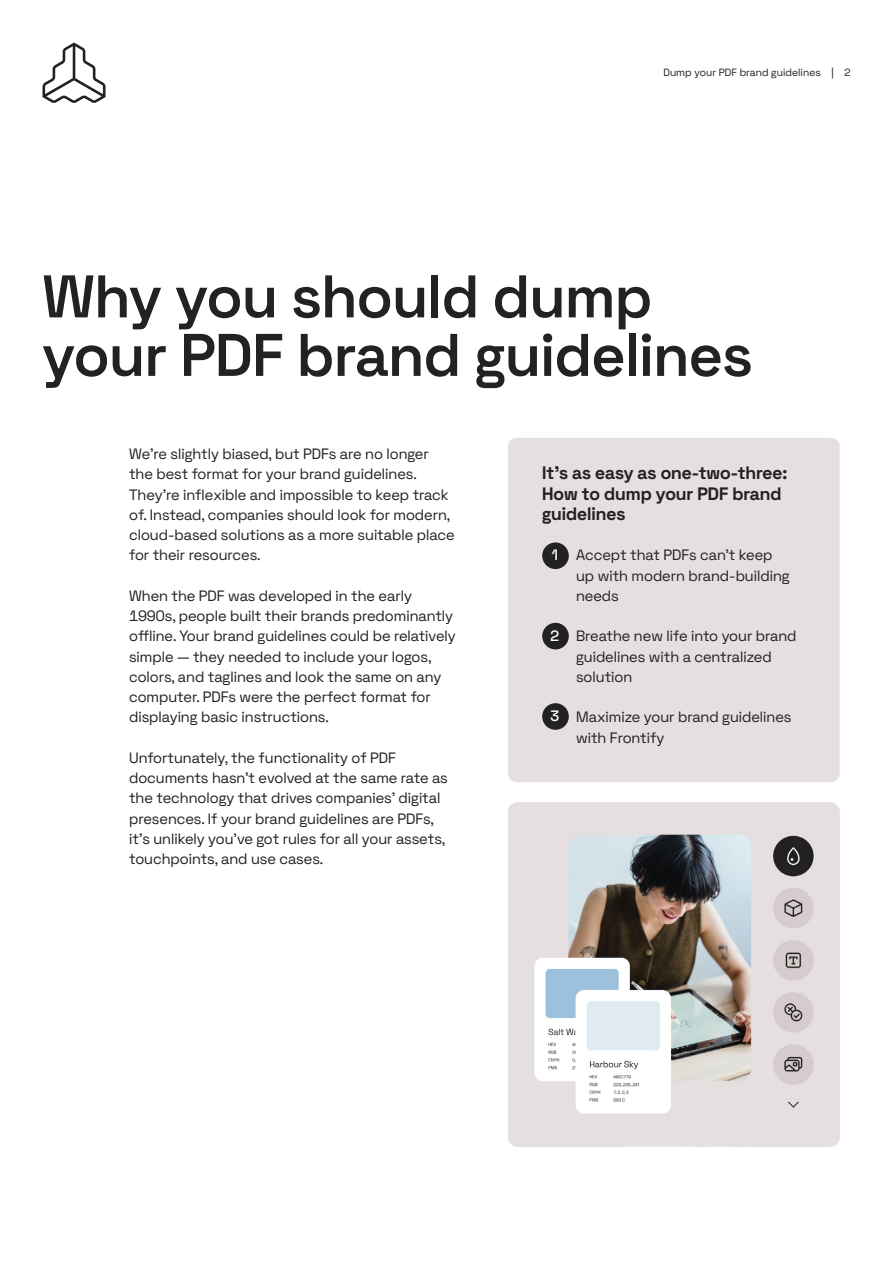
<style>
.page{position:relative;width:893px;height:1263px;background:#fff}
.page>*{position:absolute;margin:0;border:0;box-sizing:border-box;transform-origin:0 0}
.t1{font:600 60px/58.5px "Space Grotesk Frontify";color:#232121}
.t2{font:700 18px/20.2px "Space Grotesk Frontify";color:#232121}
.t3{font:15px/20.2px "Space Grotesk Frontify";color:#232121}
.t4{font:500 15px "Space Grotesk Frontify";color:#fff}
.t5{font:10.5px "Space Grotesk Frontify";letter-spacing:.01em;color:#232121}
</style>
<div class="page">
<svg style="left:43px;top:43px;width:63px;height:60px"></svg>
<img style="left:508px;top:802px;width:332px;height:344px">
<div style="left:508px;top:438px;width:332px;height:344px;background:#e6dfe0;border-radius:9px"></div>
<div style="left:542px;top:542px;width:27px;height:27px;background:#232121;border-radius:50%"></div>
<div style="left:542px;top:623px;width:27px;height:26px;background:#232121;border-radius:50%"></div>
<div style="left:542px;top:703px;width:27px;height:27px;background:#232121;border-radius:50%"></div>
<p class="t5" style="left:663px;top:65px;width:189px">Dump your PDF brand guidelines | 2</p>
<h1 class="t1" style="left:43px;top:263px;width:711px">Why you should dump your PDF brand guidelines</h1>
<p class="t3" style="left:129px;top:443px;width:327px">We’re slightly biased, but PDFs are no longer the best format for your brand guidelines.<br>They’re inflexible and impossible to keep track of. Instead, companies should look for modern, cloud-based solutions as a more suitable place for their resources.</p>
<p class="t3" style="left:129px;top:584px;width:328px">When the PDF was developed in the early 1990s, people built their brands predominantly offline. Your brand guidelines could be relatively simple — they needed to include your logos, colors, and taglines and look the same on any computer. PDFs were the perfect format for displaying basic instructions.</p>
<p class="t3" style="left:129px;top:746px;width:320px">Unfortunately, the functionality of PDF documents hasn’t evolved at the same rate as the technology that drives companies’ digital presences. If your brand guidelines are PDFs, it’s unlikely you’ve got rules for all your assets, touchpoints, and use cases.</p>
<p class="t2" style="left:542px;top:462px;width:247px">It’s as easy as one-two-three:<br>How to dump your PDF brand guidelines</p>
<p class="t3" style="left:576px;top:544px;width:215px">Accept that PDFs can't keep up with modern brand-building needs</p>
<p class="t3" style="left:576px;top:625px;width:222px">Breathe new life into your brand guidelines with a centralized solution</p>
<p class="t3" style="left:576px;top:706px;width:217px">Maximize your brand guidelines with Frontify</p>
<p class="t4" style="left:552px;top:543px;width:8px">1</p>
<p class="t4" style="left:551px;top:624px;width:10px">2</p>
<p class="t4" style="left:551px;top:704px;width:10px">3</p>
</div>
